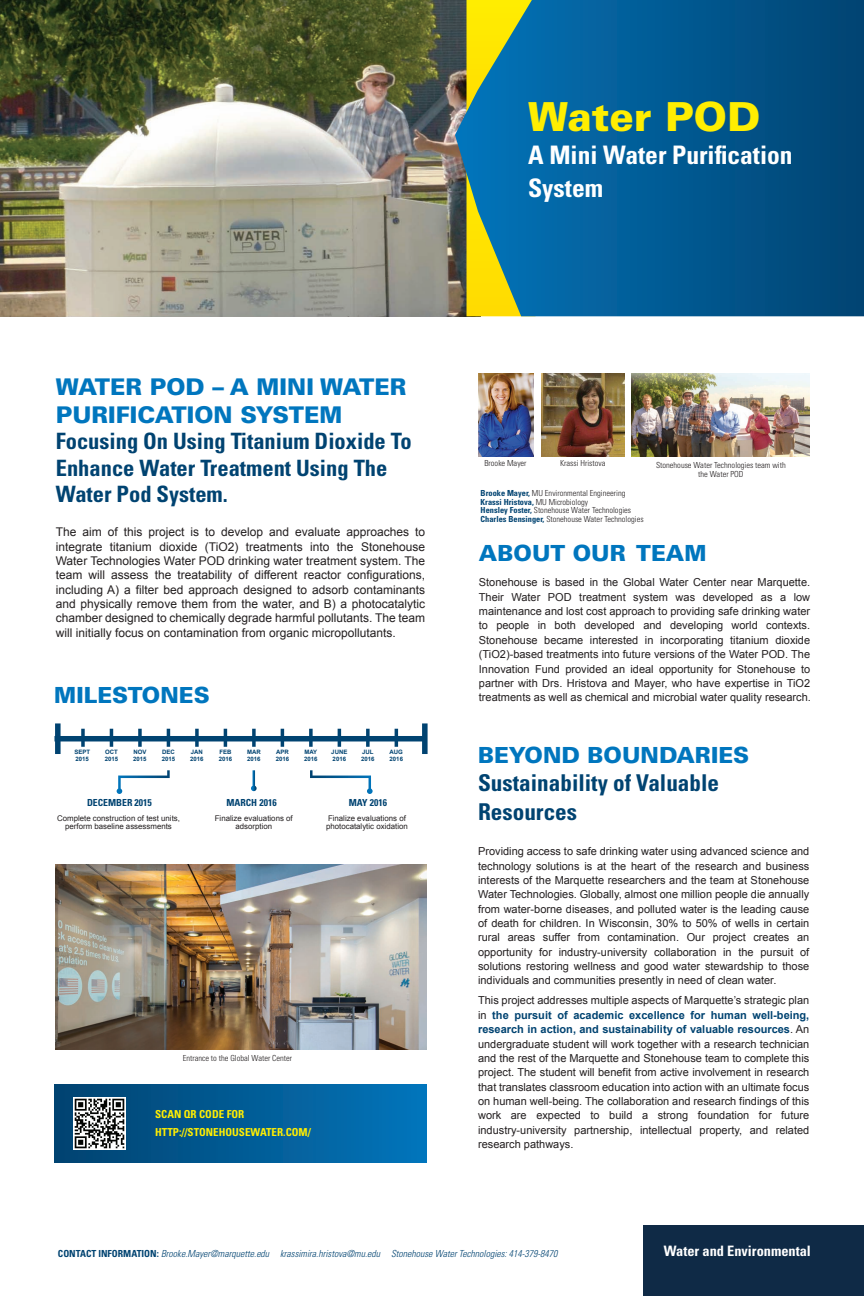
<style>
.page{position:relative;width:864px;height:1296px;background:#fff}
.page>*{position:absolute;margin:0;border:0;box-sizing:border-box;transform-origin:0 0}
.t1{font:900 40px "Univers LT Std";color:#ffee01}
.t2{font:700 condensed 25.5px/33px "Univers LT Std";color:#fff}
.t3{font:700 condensed 23.15px/28.2px "Univers LT Std";color:#004371}
.t4{font:900 23px/27.6px "Univers LT Std";color:#0076be}
.t5{font:700 condensed 22.5px/26.5px "Univers LT Std";color:#004371}
.t6{font:900 22.25px "Univers LT Std";color:#0076be}
.t7{font:700 condensed 14.35px "Univers LT Std";color:#fff}
.t8{font:12px/14.3px "Arial";color:#231f20;text-align:justify}
.t9{font:11px/14.3px "Arial";color:#231f20;text-align:justify}
.t10{font:700 condensed 11px/18px "Univers LT Std";color:#ffee01}
.t11{font:italic 300 condensed 9.75px "Univers LT Std";color:#004371}
.t12{font:700 condensed 9.75px "Univers LT Std";color:#004371}
.t13{font:300 condensed 8.35px/8.8px "Univers LT Std";color:#231f20}
.t14{font:7.85px/7.8px "Arial";color:#231f20;text-align:center}
.t15{font:700 6px/7px "Arial";color:#004371}
.s1{font-weight:700;color:#004371}
.s2{font-weight:700;font-style:normal}
</style>
<div class="page">
<div style="left:644px;top:1225px;width:220px;height:71px;background:#0f2a46"></div>
<svg style="left:576px;top:0;width:288px;height:316px;background:#01548a"></svg>
<div style="left:55px;top:723px;width:6px;height:31px;background:#004371"></div>
<div style="left:422px;top:723px;width:6px;height:31px;background:#004371"></div>
<div style="left:54px;top:736px;width:371px;height:5px;background:#004371"></div>
<svg style="left:81px;top:729px;width:4px;height:18px"></svg>
<hr style="left:110px;top:729px;width:3px;height:18px;background:#004371">
<svg style="left:138px;top:729px;width:4px;height:18px"></svg>
<hr style="left:167px;top:729px;width:3px;height:18px;background:#004371">
<svg style="left:195px;top:729px;width:4px;height:18px"></svg>
<hr style="left:224px;top:729px;width:3px;height:18px;background:#004371">
<svg style="left:252px;top:729px;width:4px;height:18px"></svg>
<hr style="left:281px;top:729px;width:3px;height:18px;background:#004371">
<svg style="left:309px;top:729px;width:4px;height:18px"></svg>
<hr style="left:338px;top:729px;width:3px;height:18px;background:#004371">
<svg style="left:366px;top:729px;width:4px;height:18px"></svg>
<hr style="left:395px;top:729px;width:3px;height:18px;background:#004371">
<svg style="left:117px;top:770px;width:53px;height:24px"></svg>
<svg style="left:310px;top:770px;width:63px;height:24px"></svg>
<svg style="left:251px;top:770px;width:6px;height:21px"></svg>
<img style="left:479px;top:373px;width:54px;height:83px">
<img style="left:541px;top:373px;width:83px;height:83px">
<img style="left:632px;top:373px;width:178px;height:83px">
<img style="left:1px;top:0;width:575px;height:316px">
<img style="left:55px;top:865px;width:372px;height:184px">
<div style="left:54px;top:1084px;width:373px;height:79px;background:linear-gradient(to right,#01426f,#0375bb)"></div>
<img style="left:73px;top:1097px;width:53px;height:53px">
<p class="t1" style="left:528px;top:92px;width:234px">Water POD</p>
<p class="t2" style="left:528px;top:139px;width:266px">A Mini Water Purification<br>System</p>
<p class="t4" style="left:56px;top:373px;width:352px">WATER POD – A MINI WATER<br>PURIFICATION SYSTEM</p>
<p class="t5" style="left:56px;top:428px;width:357px">Focusing On Using Titanium Dioxide To<br>Enhance Water Treatment Using The<br>Water Pod System.</p>
<p class="t8" style="left:56px;top:525px;width:371px">The aim of this project is to develop and evaluate approaches to integrate titanium dioxide (TiO2) treatments into the Stonehouse Water Technologies Water POD drinking water treatment system. The team will assess the treatability of different reactor configurations, including A) a filter bed approach designed to adsorb contaminants and physically remove them from the water, and B) a photocatalytic chamber designed to chemically degrade harmful pollutants. The team will initially focus on contamination from organic micropollutants.</p>
<p class="t6" style="left:54px;top:681px;width:157px">MILESTONES</p>
<p class="t15" style="left:74px;top:749px;width:17px">SEPT<br>2015</p>
<p class="t15" style="left:105px;top:749px;width:15px">OCT<br>2015</p>
<p class="t15" style="left:133px;top:749px;width:15px">NOV<br>2015</p>
<p class="t15" style="left:162px;top:749px;width:15px">DEC<br>2015</p>
<p class="t15" style="left:190px;top:749px;width:15px">JAN<br>2016</p>
<p class="t15" style="left:219px;top:749px;width:15px">FEB<br>2016</p>
<p class="t15" style="left:247px;top:749px;width:15px">MAR<br>2016</p>
<p class="t15" style="left:276px;top:749px;width:15px">APR<br>2016</p>
<p class="t15" style="left:304px;top:749px;width:15px">MAY<br>2016</p>
<p class="t15" style="left:331px;top:749px;width:18px">JUNE<br>2016</p>
<p class="t15" style="left:361px;top:749px;width:15px">JUL<br>2016</p>
<p class="t15" style="left:390px;top:749px;width:15px">AUG<br>2016</p>
<p class="t12" style="left:349px;top:797px;width:40px">MAY 2016</p>
<p class="t14" style="left:326px;top:814px;width:83px;text-align:left">Finalize evaluations of photocatalytic oxidation</p>
<p class="t12" style="left:87px;top:797px;width:66px">DECEMBER 2015</p>
<p class="t14" style="left:57px;top:814px;width:124px">Complete construction of test units, perform baseline assessments</p>
<p class="t12" style="left:226px;top:797px;width:52px">MARCH 2016</p>
<p class="t14" style="left:215px;top:814px;width:79px">Finalize evaluations of adsorption</p>
<p class="t13" style="left:183px;top:1054px;width:111px">Entrance to the Global Water Center</p>
<p class="t10" style="left:155px;top:1105px;width:157px">SCAN QR CODE FOR<br>HTTP://STONEHOUSEWATER.COM/</p>
<p class="t13" style="left:484px;top:458px;width:44px">Brooke Mayer</p>
<p class="t13" style="left:560px;top:458px;width:47px">Krassi Hristova</p>
<p class="t13" style="left:656px;top:461px;width:131px;text-align:center">Stonehouse Water Technologies team with the Water POD</p>
<p class="t13" style="left:481px;top:488px;width:165px"><span class="s1">Brooke Mayer,</span> MU Environmental Engineering <span class="s1">Krassi Hristova,</span> MU Microbiology<br><span class="s1">Hensley Foster,</span> Stonehouse Water Technologies <span class="s1">Charles Bensinger,</span> Stonehouse Water Technologies</p>
<p class="t6" style="left:479px;top:539px;width:229px">ABOUT OUR TEAM</p>
<p class="t9" style="left:479px;top:575px;width:333px">Stonehouse is based in the Global Water Center near Marquette.<br>Their Water POD treatment system was developed as a low maintenance and lost cost approach to providing safe drinking water to people in both developed and developing world contexts.<br>Stonehouse became interested in incorporating titanium dioxide (TiO2)-based treatments into future versions of the Water POD. The Innovation Fund provided an ideal opportunity for Stonehouse to partner with Drs. Hristova and Mayer, who have expertise in TiO2 treatments as well as chemical and microbial water quality research.</p>
<p class="t6" style="left:478px;top:741px;width:273px">BEYOND BOUNDARIES</p>
<p class="t3" style="left:478px;top:769px;width:243px">Sustainability of Valuable<br>Resources</p>
<p class="t9" style="left:478px;top:844px;width:333px">Providing access to safe drinking water using advanced science and technology solutions is at the heart of the research and business interests of the Marquette researchers and the team at Stonehouse Water Technologies. Globally, almost one million people die annually from water-borne diseases, and polluted water is the leading cause of death for children. In Wisconsin, 30% to 50% of wells in certain rural areas suffer from contamination. Our project creates an opportunity for industry-university collaboration in the pursuit of solutions restoring wellness and good water stewardship to those individuals and communities presently in need of clean water.</p>
<p class="t9" style="left:478px;top:994px;width:333px">This project addresses multiple aspects of Marquette’s strategic plan in <span class="s1">the pursuit of academic excellence for human well-being, research in action, and sustainability of valuable resources</span>. An undergraduate student will work together with a research technician and the rest of the Marquette and Stonehouse team to complete this project. The student will benefit from active involvement in research that translates classroom education into action with an ultimate focus on human well-being. The collaboration and research findings of this work are expected to build a strong foundation for future industry-university partnership, intellectual property, and related research pathways.</p>
<p class="t11" style="left:58px;top:1248px;width:501px"><span class="s2">CONTACT INFORMATION:</span> Brooke.Mayer@marquette.edu krassimira.hristova@mu.edu Stonehouse Water Technologies: 414-379-8470</p>
<p class="t7" style="left:664px;top:1242px;width:149px">Water and Environmental</p>
</div>
